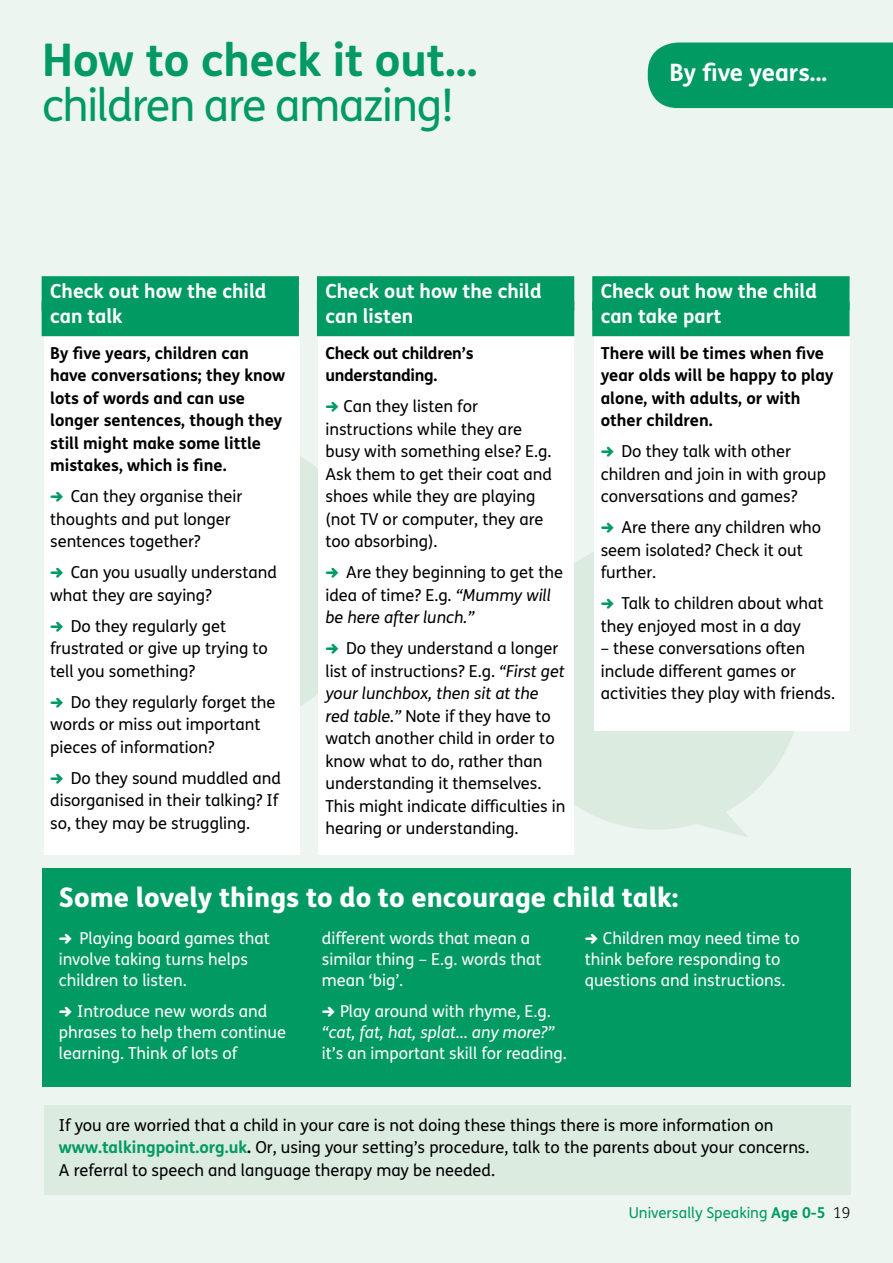
<style>
.page{position:relative;width:893px;height:1263px;background:#edf5f0}
.page>*{position:absolute;margin:0;border:0;box-sizing:border-box;transform-origin:0 0}
.t1{font:45px "FS Me";letter-spacing:-.03em;color:#009a62}
.t2{font:700 45px "FS Me";color:#009a62}
.t3{font:800 27px "FS Me";color:#fff}
.t4{font:700 24px "FS Me";letter-spacing:-.005em;color:#fff}
.t5{font:700 19.5px/25.5px "FS Me";color:#fff}
.t6{font:16.5px/22.5px "FS Me";color:#000}
.t7{font:16.5px/21px "FS Me";color:#fff}
.t8{font:700 16.5px/22.5px "FS Me";color:#000}
.t9{font:italic 16.5px/21px "FS Me";color:#fff}
.t10{font:700 16.5px/22.5px "FS Me";letter-spacing:-.02em;color:#000}
.t11{font:15px "FS Me";color:#009a62}
.s1{font-family:"Click Bits Arrows 1";color:#009a62}
.s2{font-style:italic}
.s3{font-family:"Click Bits Arrows 1"}
.s4{font-family:"Click Bits Arrows 1";font-style:normal}
.s5{font-style:normal}
.s6{font-weight:700;color:#009a62}
.s7{font-weight:700}
.s8{font-weight:300;color:#000}
</style>
<div class="page">
<svg style="left:574px;top:552px;width:220px;height:285px;fill:#dbebdf"></svg>
<svg style="left:300px;top:422px;width:19px;height:318px;fill:#dbebdf"></svg>
<div style="left:594px;top:286px;width:256px;height:445px;background:#fff"></div>
<div style="left:319px;top:286px;width:255px;height:569px;background:#fff"></div>
<div style="left:44px;top:286px;width:256px;height:569px;background:#fff"></div>
<div style="left:42px;top:276px;width:257px;height:35px;background:#009a62"></div>
<div style="left:42px;top:302px;width:257px;height:34px;background:#009a62"></div>
<div style="left:317px;top:276px;width:257px;height:35px;background:#009a62"></div>
<div style="left:317px;top:302px;width:257px;height:34px;background:#009a62"></div>
<div style="left:592px;top:276px;width:258px;height:35px;background:#009a62"></div>
<div style="left:592px;top:302px;width:258px;height:34px;background:#009a62"></div>
<div style="left:42px;top:868px;width:808px;height:219px;background:#009a62"></div>
<div style="left:44px;top:1105px;width:806px;height:90px;background:#dbebdf"></div>
<div style="left:648px;top:43px;width:245px;height:65px;background:#009a62"></div>
<h1 class="t2" style="left:42px;top:26px;width:437px">How to check it out...</h1>
<h1 class="t1" style="left:42px;top:74px;width:414px">children are amazing!</h1>
<h3 class="t4" style="left:669px;top:54px;width:159px">By five years...</h3>
<p class="t5" style="left:50px;top:277px;width:218px">Check out how the child can talk</p>
<p class="t8" style="left:50px;top:341px;width:237px">By five years, children can have conversations; they know lots of words and can use longer sentences, though they still might make some little mistakes, which is fine.</p>
<p class="t6" style="left:50px;top:485px;width:194px"><span class="s1">5</span> Can they organise their thoughts and put longer sentences together?</p>
<p class="t6" style="left:50px;top:561px;width:228px"><span class="s1">5</span> Can you usually understand what they are saying?</p>
<p class="t6" style="left:50px;top:614px;width:219px"><span class="s1">5</span> Do they regularly get frustrated or give up trying to tell you something?</p>
<p class="t6" style="left:50px;top:690px;width:227px"><span class="s1">5</span> Do they regularly forget the words or miss out important pieces of information?</p>
<p class="t6" style="left:50px;top:766px;width:232px"><span class="s1">5</span> Do they sound muddled and disorganised in their talking? If so, they may be struggling.</p>
<p class="t5" style="left:325px;top:277px;width:218px">Check out how the child can listen</p>
<p class="t10" style="left:325px;top:341px;width:150px">Check out children’s understanding.</p>
<p class="t6" style="left:325px;top:395px;width:228px"><span class="s1">5</span> Can they listen for instructions while they are busy with something else? E.g.<br>Ask them to get their coat and shoes while they are playing (not TV or computer, they are too absorbing).</p>
<p class="t6" style="left:325px;top:561px;width:239px"><span class="s1">5</span> Are they beginning to get the idea of time? E.g. <span class="s2">“Mummy will be here after lunch.”</span></p>
<p class="t6" style="left:325px;top:637px;width:242px"><span class="s1">5</span> Do they understand a longer list of instructions? E.g. <span class="s2">“First get your lunchbox, then sit at the red table.”</span> Note if they have to watch another child in order to know what to do, rather than understanding it themselves.<br>This might indicate difficulties in hearing or understanding.</p>
<p class="t5" style="left:601px;top:277px;width:218px">Check out how the child can take part</p>
<p class="t8" style="left:601px;top:341px;width:234px">There will be times when five year olds will be happy to play alone, with adults, or with other children.</p>
<p class="t6" style="left:601px;top:440px;width:227px"><span class="s1">5</span> Do they talk with other children and join in with group conversations and games?</p>
<p class="t6" style="left:601px;top:516px;width:222px"><span class="s1">5</span> Are there any children who seem isolated? Check it out further.</p>
<p class="t6" style="left:601px;top:592px;width:224px"><span class="s1">5</span> Talk to children about what they enjoyed most in a day</p>
<p class="t6" style="left:601px;top:637px;width:236px">– these conversations often include different games or activities they play with friends.</p>
<h2 class="t3" style="left:59px;top:876px;width:621px">Some lovely things to do to encourage child talk:</h2>
<p class="t7" style="left:59px;top:927px;width:213px"><span class="s3">5</span> Playing board games that involve taking turns helps children to listen.</p>
<p class="t7" style="left:59px;top:1000px;width:229px"><span class="s3">5</span> Introduce new words and phrases to help them continue learning. Think of lots of</p>
<p class="t7" style="left:322px;top:927px;width:221px">different words that mean a similar thing – E.g. words that mean ‘big’.</p>
<p class="t9" style="left:322px;top:1000px;width:234px"><span class="s4">5</span> <span class="s5">Play around with rhyme, E.g. </span>“cat, fat, hat, splat... any more?”</p>
<p class="t7" style="left:322px;top:1042px;width:246px">it’s an important skill for reading.</p>
<p class="t7" style="left:585px;top:927px;width:217px"><span class="s3">5</span> Children may need time to think before responding to questions and instructions.</p>
<p class="t6" style="left:59px;top:1113px;width:752px">If you are worried that a child in your care is not doing these things there is more information on <span class="s6">www.talkingpoint.org.uk</span><span class="s7">.</span> Or, using your setting’s procedure, talk to the parents about your concerns.<br>A referral to speech and language therapy may be needed.</p>
<p class="t11" style="left:629px;top:1202px;width:223px">Universally Speaking <span class="s7">Age 0-5</span> <span class="s8">19</span></p>
</div>
